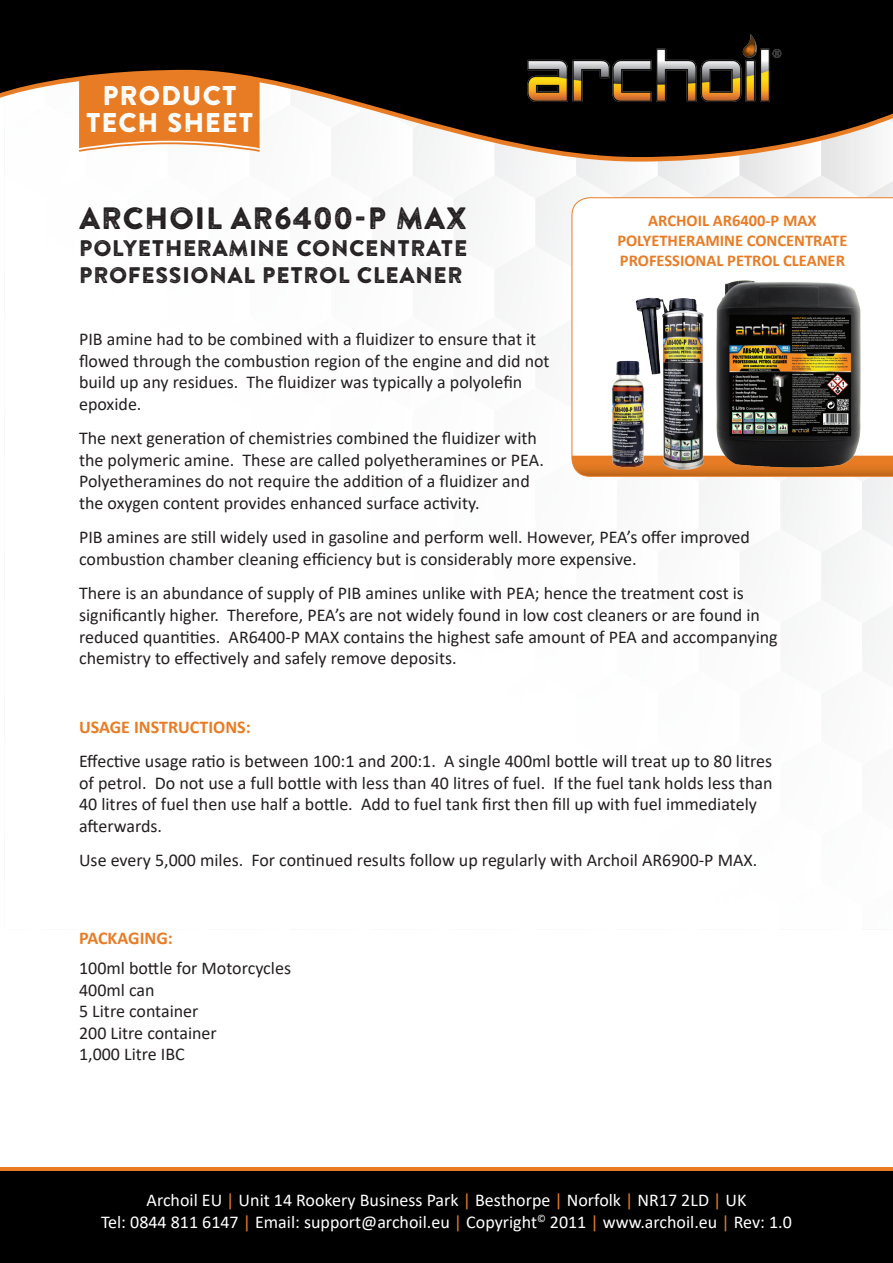
<style>
.page{position:relative;width:893px;height:1263px;background:#fff}
.page>*{position:absolute;margin:0;border:0;box-sizing:border-box;transform-origin:0 0}
.t1{font:30.75px "Brandon Printed Two";color:#231f20}
.t2{font:27px/27px "Brandon Printed One";color:#fff;text-align:center}
.t3{font:22.5px/27px "Brandon Printed Two";color:#231f20}
.t4{font:18px/21.6px "Calibri";color:#231f20}
.t5{font:18px/21.6px "Calibri";color:#fff;text-align:center}
.t6{font:700 18px "Calibri";color:#e87c24}
.t7{font:700 16.5px/19.8px "Calibri";color:#e87c24;text-align:center}
.s1{color:#e87c24}
</style>
<div class="page">
<div style="left:0;top:1167px;width:893px;height:92px;background:#e87c24"></div>
<div style="left:0;top:0;width:893px;height:98px;background:#000001"></div>
<div style="left:0;top:1171px;width:893px;height:92px;background:#000001"></div>
<img style="left:525px;top:33px;width:256px;height:32px">
<svg style="left:4px;top:65px;width:889px;height:594px"></svg>
<svg style="left:572px;top:197px;width:321px;height:280px"></svg>
<img style="left:716px;top:278px;width:145px;height:191px">
<img style="left:605px;top:357px;width:25px;height:113px">
<img style="left:630px;top:294px;width:91px;height:178px">
<h2 class="t2" style="left:85px;top:82px;width:170px">PRODUCT<br>TECH SHEET</h2>
<h1 class="t1" style="left:79px;top:199px;width:390px">ARCHOIL AR6400-P MAX</h1>
<p class="t3" style="left:79px;top:234px;width:390px">POLYETHERAMINE CONCENTRATE<br>PROFESSIONAL PETROL CLEANER</p>
<p class="t7" style="left:617px;top:210px;width:232px">ARCHOIL AR6400-P MAX<br>POLYETHERAMINE CONCENTRATE<br>PROFESSIONAL PETROL CLEANER</p>
<p class="t4" style="left:79px;top:328px;width:472px">PIB amine had to be combined with a fluidizer to ensure that it flowed through the combustion region of the engine and did not build up any residues. The fluidizer was typically a polyolefin epoxide.</p>
<p class="t4" style="left:79px;top:427px;width:466px">The next generation of chemistries combined the fluidizer with the polymeric amine. These are called polyetheramines or PEA.<br>Polyetheramines do not require the addition of a fluidizer and the oxygen content provides enhanced surface activity.</p>
<p class="t4" style="left:79px;top:526px;width:672px">PIB amines are still widely used in gasoline and perform well. However, PEA’s offer improved combustion chamber cleaning efficiency but is considerably more expensive.</p>
<p class="t4" style="left:79px;top:582px;width:700px">There is an abundance of supply of PIB amines unlike with PEA; hence the treatment cost is significantly higher. Therefore, PEA’s are not widely found in low cost cleaners or are found in reduced quantities. AR6400-P MAX contains the highest safe amount of PEA and accompanying chemistry to effectively and safely remove deposits.</p>
<p class="t6" style="left:79px;top:714px;width:173px">USAGE INSTRUCTIONS:</p>
<p class="t4" style="left:79px;top:750px;width:695px">Effective usage ratio is between 100:1 and 200:1. A single 400ml bottle will treat up to 80 litres of petrol. Do not use a full bottle with less than 40 litres of fuel. If the fuel tank holds less than 40 litres of fuel then use half a bottle. Add to fuel tank first then fill up with fuel immediately afterwards.</p>
<p class="t4" style="left:79px;top:849px;width:680px">Use every 5,000 miles. For continued results follow up regularly with Archoil AR6900-P MAX.</p>
<p class="t6" style="left:79px;top:925px;width:95px">PACKAGING:</p>
<p class="t4" style="left:79px;top:957px;width:213px">100ml bottle for Motorcycles<br>400ml can<br>5 Litre container<br>200 Litre container<br>1,000 Litre IBC</p>
<p class="t5" style="left:101px;top:1189px;width:692px">Archoil EU <span class="s1">|</span> Unit 14 Rookery Business Park <span class="s1">|</span> Besthorpe <span class="s1">|</span> Norfolk <span class="s1">|</span> NR17 2LD <span class="s1">|</span> UK<br>Tel: 0844 811 6147 <span class="s1">|</span> Email: support@archoil.eu <span class="s1">|</span> Copyright<sup>©</sup> 2011 <span class="s1">|</span> www.archoil.eu <span class="s1">|</span> Rev: 1.0</p>
</div>
